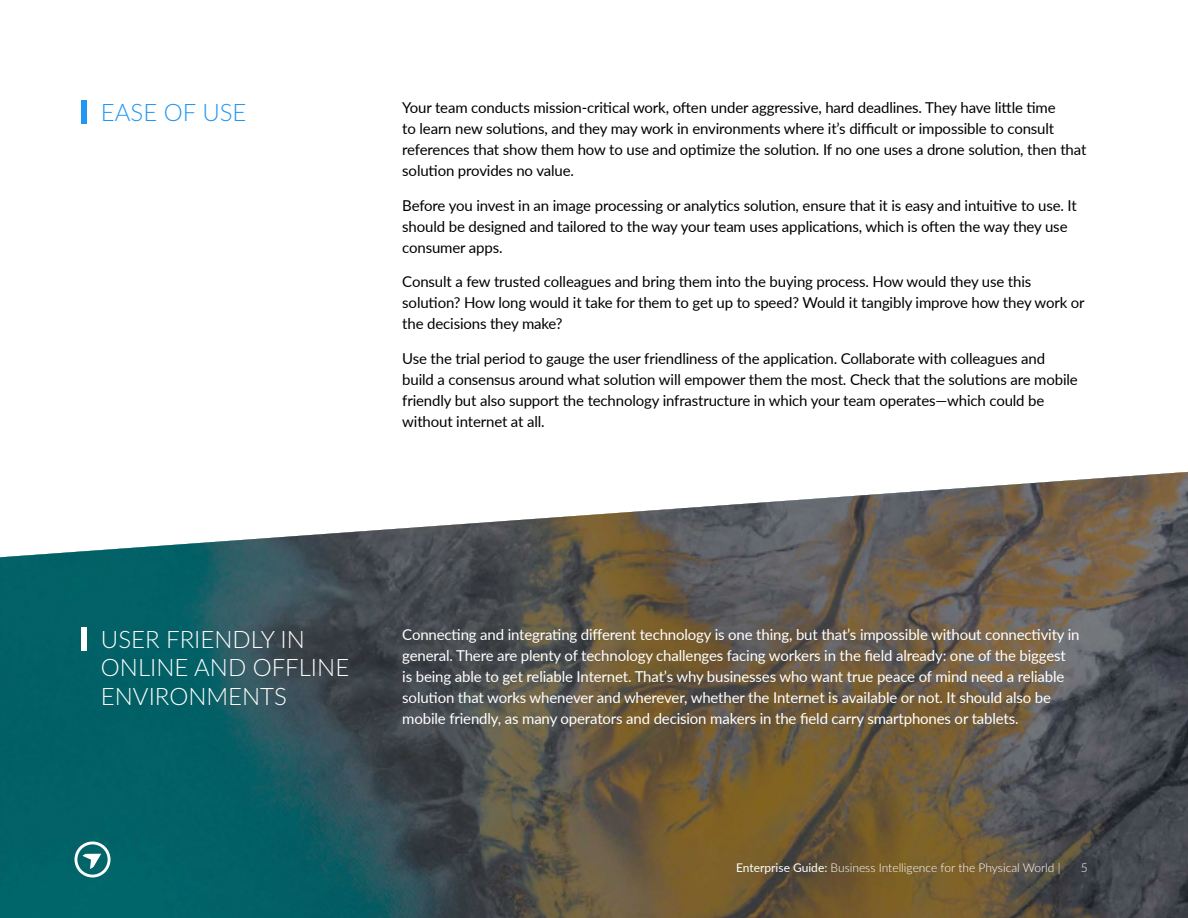
<style>
.page{position:relative;width:1188px;height:918px;background:#fff}
.page>*{position:absolute;margin:0;border:0;box-sizing:border-box;transform-origin:0 0}
.t1{font:300 24px/28.8px "Lato";color:#fff}
.t2{font:300 24px "Lato";color:#2196f3}
.t3{font:15px/21px "Lato";letter-spacing:-.01em;color:#000}
.t4{font:15px/21px "Lato";letter-spacing:-.01em;color:#fff}
.t5{font:300 12px "Lato";color:#fff}
.s1{font-weight:400}
</style>
<div class="page">
<svg style="left:0;top:471px;width:1188px;height:447px;background:#5d6960"></svg>
<svg style="left:75px;top:842px;width:36px;height:35px"></svg>
<div style="left:81px;top:100px;width:5px;height:24px;background:#2196f3"></div>
<div style="left:81px;top:627px;width:5px;height:24px;background:#fff"></div>
<h1 class="t2" style="left:101px;top:102px;width:147px">EASE OF USE</h1>
<p class="t3" style="left:402px;top:97px;width:686px">Your team conducts mission-critical work, often under aggressive, hard deadlines. They have little time<br>to learn new solutions, and they may work in environments where it’s difficult or impossible to consult references that show them how to use and optimize the solution. If no one uses a drone solution, then that solution provides no value.</p>
<p class="t3" style="left:402px;top:194px;width:676px">Before you invest in an image processing or analytics solution, ensure that it is easy and intuitive to use. It should be designed and tailored to the way your team uses applications, which is often the way they use consumer apps.</p>
<p class="t3" style="left:402px;top:271px;width:684px">Consult a few trusted colleagues and bring them into the buying process. How would they use this solution? How long would it take for them to get up to speed? Would it tangibly improve how they work or the decisions they make?</p>
<p class="t3" style="left:402px;top:347px;width:677px">Use the trial period to gauge the user friendliness of the application. Collaborate with colleagues and build a consensus around what solution will empower them the most. Check that the solutions are mobile friendly but also support the technology infrastructure in which your team operates—which could be without internet at all.</p>
<h1 class="t1" style="left:101px;top:626px;width:250px">USER FRIENDLY IN<br>ONLINE AND OFFLINE<br>ENVIRONMENTS</h1>
<p class="t4" style="left:402px;top:624px;width:679px">Connecting and integrating different technology is one thing, but that’s impossible without connectivity in general. There are plenty of technology challenges facing workers in the field already: one of the biggest<br>is being able to get reliable Internet. That’s why businesses who want true peace of mind need a reliable solution that works whenever and wherever, whether the Internet is available or not. It should also be mobile friendly, as many operators and decision makers in the field carry smartphones or tablets.</p>
<p class="t5" style="left:736px;top:862px;width:326px"><span class="s1">Enterprise Guide:</span> Business Intelligence for the Physical World |</p>
<p class="t5" style="left:1081px;top:862px;width:8px">5</p>
</div>
